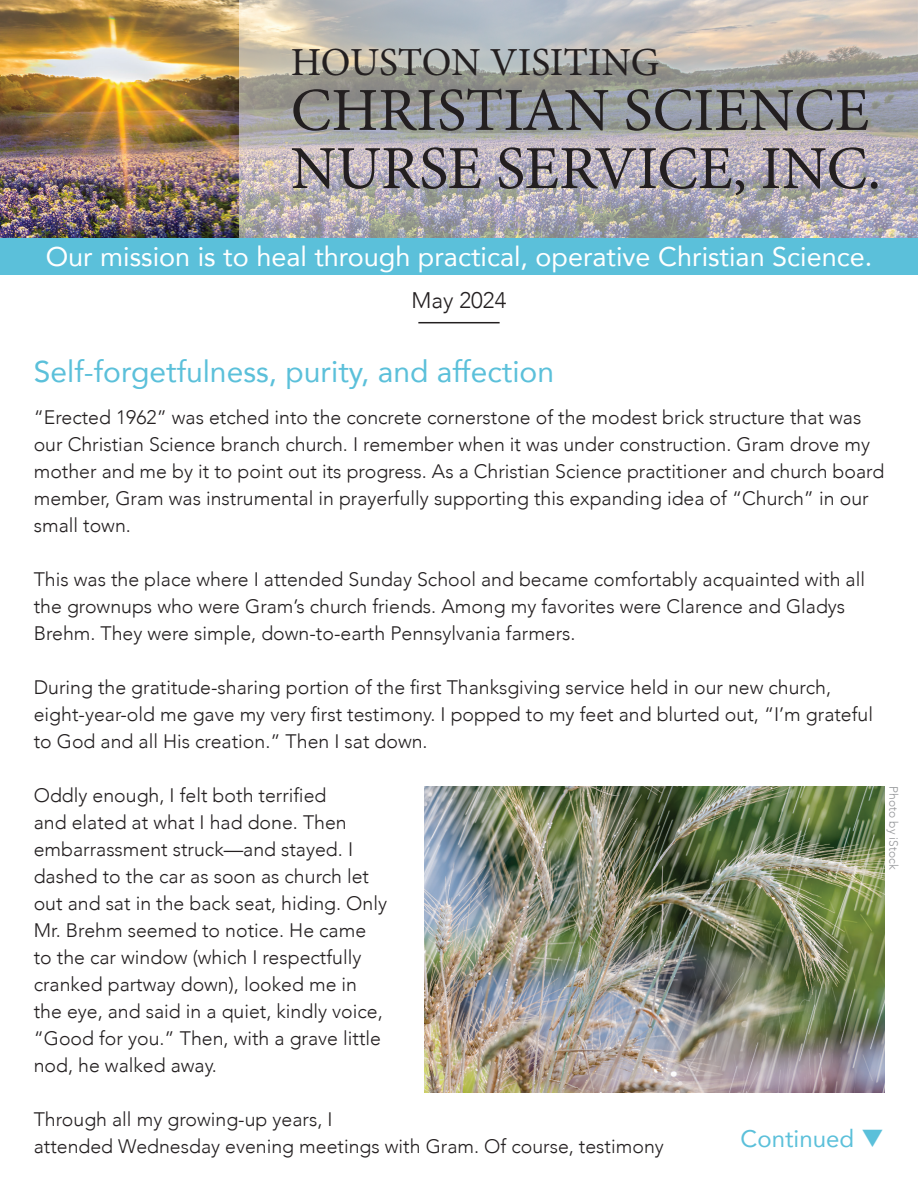
<style>
.page{position:relative;width:918px;height:1188px;background:#fff}
.page>*{position:absolute;margin:0;border:0;box-sizing:border-box;transform-origin:0 0}
.t1{font:61.2px/58.2px "Minion Pro";color:#231f20}
.t2{font:39.75px "Minion Pro";letter-spacing:-.005em;color:#231f20}
.t3{font:30px "Avenir";color:#5bc0da}
.t4{font:27px "Avenir";color:#fff}
.t5{font:24px "Avenir";color:#5bc0da}
.t6{font:300 22.5px "Avenir";color:#231f20}
.t7{font:300 19.5px/27px "Avenir";color:#231f20}
.t8{font:300 12px "Avenir";color:#939598}
</style>
<div class="page">
<img style="left:0;top:0;width:918px;height:239px">
<div style="left:0;top:239px;width:918px;height:36px;background:#5bc0da"></div>
<hr style="left:418px;top:322px;width:82px;height:1px;background:#231f20">
<img style="left:425px;top:786px;width:459px;height:306px">
<h2 class="t2" style="left:291px;top:36px;width:370px">HOUSTON VISITING</h2>
<h1 class="t1" style="left:291px;top:82px;width:592px">CHRISTIAN SCIENCE<br>NURSE SERVICE, INC.</h1>
<h3 class="t4" style="left:46px;top:235px;width:828px">Our mission is to heal through practical, operative Christian Science.</h3>
<p class="t6" style="left:412px;top:287px;width:96px">May 2024</p>
<h3 class="t3" style="left:34px;top:348px;width:522px">Self-forgetfulness, purity, and affection</h3>
<p class="t7" style="left:34px;top:404px;width:852px">“Erected 1962” was etched into the concrete cornerstone of the modest brick structure that was our Christian Science branch church. I remember when it was under construction. Gram drove my mother and me by it to point out its progress. As a Christian Science practitioner and church board member, Gram was instrumental in prayerfully supporting this expanding idea of “Church” in our small town.</p>
<p class="t7" style="left:34px;top:566px;width:833px">This was the place where I attended Sunday School and became comfortably acquainted with all the grownups who were Gram’s church friends. Among my favorites were Clarence and Gladys<br>Brehm. They were simple, down‑to‑earth Pennsylvania farmers.</p>
<p class="t7" style="left:34px;top:674px;width:841px">During the gratitude‑sharing portion of the first Thanksgiving service held in our new church, eight‑year‑old me gave my very first testimony. I popped to my feet and blurted out, “I’m grateful to God and all His creation.” Then I sat down.</p>
<p class="t7" style="left:34px;top:782px;width:355px">Oddly enough, I felt both terrified<br>and elated at what I had done. Then embarrassment struck—and stayed. I dashed to the car as soon as church let out and sat in the back seat, hiding. Only Mr. Brehm seemed to notice. He came to the car window (which I respectfully cranked partway down), looked me in the eye, and said in a quiet, kindly voice, “Good for you.” Then, with a grave little nod, he walked away.</p>
<p class="t7" style="left:34px;top:1106px;width:632px">Through all my growing‑up years, I<br>attended Wednesday evening meetings with Gram. Of course, testimony</p>
<p class="t8" style="left:901px;top:786px;width:85px;rotate:90deg">Photo by iStock</p>
<p class="t5" style="left:741px;top:1119px;width:145px">Continued ❑</p>
</div>
